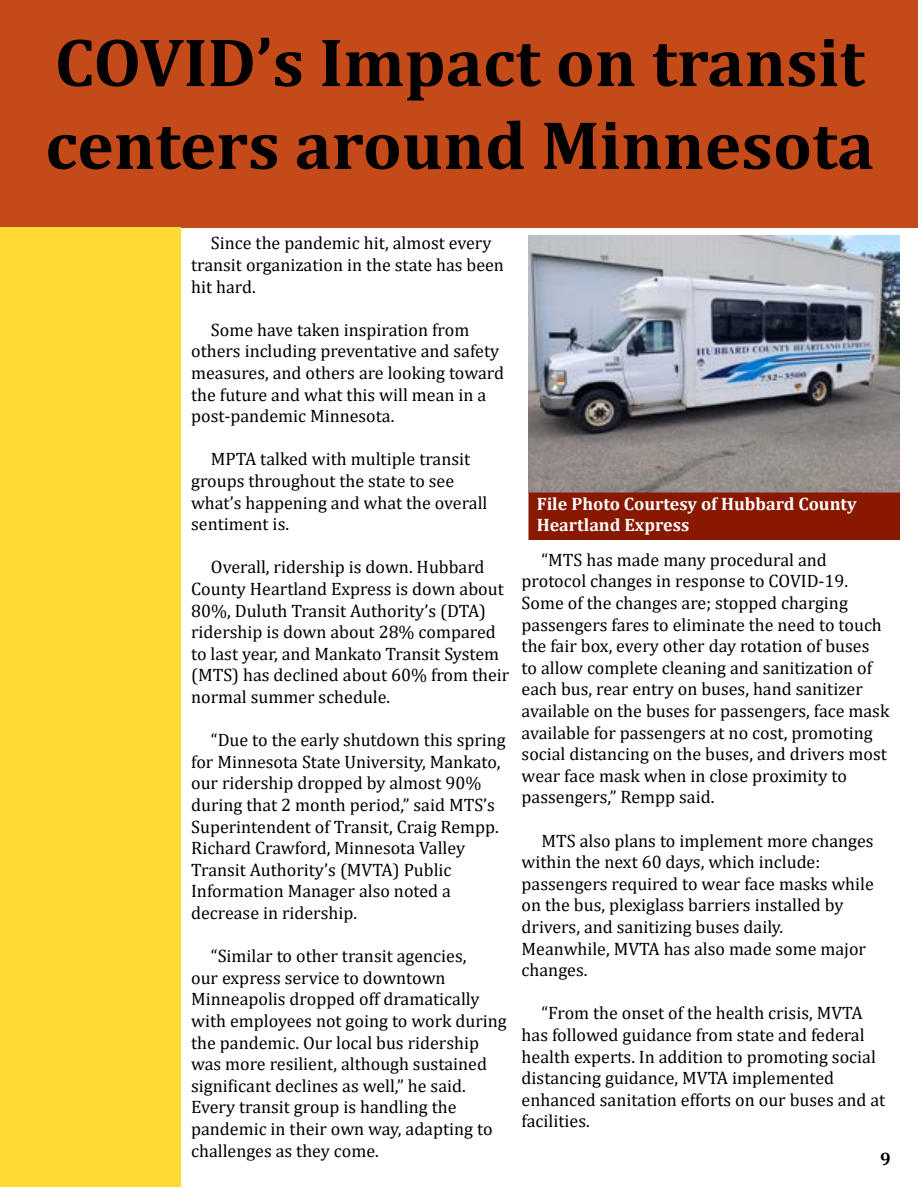
<style>
.page{position:relative;width:918px;height:1188px;background:#fff}
.page>*{position:absolute;margin:0;border:0;box-sizing:border-box;transform-origin:0 0}
.t1{font:700 69px/82.8px "Cambria";color:#000}
.t2{font:18px/21.6px "Cambria";color:#000}
.t3{font:700 18px/21.6px "Cambria";color:#fff}
.t4{font:700 18px "Cambria";color:#000}
</style>
<div class="page">
<div style="left:1px;top:0;width:917px;height:227px;background:#c54a1a"></div>
<div style="left:0;top:227px;width:180px;height:959px;background:#ffda34"></div>
<img style="left:528px;top:235px;width:372px;height:258px">
<div style="left:528px;top:493px;width:372px;height:47px;background:#881800"></div>
<h1 class="t1" style="left:45px;top:19px;width:831px">COVID’s Impact on transit centers around Minnesota</h1>
<p class="t2" style="left:191px;top:232px;width:314px;text-indent:20px">Since the pandemic hit, almost every transit organization in the state has been hit hard.</p>
<p class="t2" style="left:191px;top:319px;width:314px;text-indent:20px">Some have taken inspiration from others including preventative and safety measures, and others are looking toward the future and what this will mean in a post-pandemic Minnesota.</p>
<p class="t2" style="left:191px;top:448px;width:298px;text-indent:20px">MPTA talked with multiple transit groups throughout the state to see what’s happening and what the overall sentiment is.</p>
<p class="t2" style="left:191px;top:556px;width:320px;text-indent:20px">Overall, ridership is down. Hubbard County Heartland Express is down about 80%, Duluth Transit Authority’s (DTA) ridership is down about 28% compared to last year, and Mankato Transit System (MTS) has declined about 60% from their normal summer schedule.</p>
<p class="t2" style="left:191px;top:729px;width:316px;text-indent:20px">“Due to the early shutdown this spring for Minnesota State University, Mankato, our ridership dropped by almost 90% during that 2 month period,” said MTS’s Superintendent of Transit, Craig Rempp.<br>Richard Crawford, Minnesota Valley Transit Authority’s (MVTA) Public Information Manager also noted a decrease in ridership.</p>
<p class="t2" style="left:191px;top:945px;width:317px;text-indent:20px">“Similar to other transit agencies,<br>our express service to downtown Minneapolis dropped off dramatically with employees not going to work during the pandemic. Our local bus ridership was more resilient, although sustained significant declines as well,” he said.<br>Every transit group is handling the pandemic in their own way, adapting to challenges as they come.</p>
<p class="t3" style="left:537px;top:492px;width:321px">File Photo Courtesy of Hubbard County<br>Heartland Express</p>
<p class="t2" style="left:522px;top:549px;width:369px;text-indent:20px">“MTS has made many procedural and protocol changes in response to COVID-19.<br>Some of the changes are; stopped charging passengers fares to eliminate the need to touch the fair box, every other day rotation of buses<br>to allow complete cleaning and sanitization of each bus, rear entry on buses, hand sanitizer available on the buses for passengers, face mask available for passengers at no cost, promoting social distancing on the buses, and drivers most wear face mask when in close proximity to passengers,” Rempp said.</p>
<p class="t2" style="left:522px;top:830px;width:354px;text-indent:20px">MTS also plans to implement more changes within the next 60 days, which include: passengers required to wear face masks while on the bus, plexiglass barriers installed by drivers, and sanitizing buses daily.<br>Meanwhile, MVTA has also made some major changes.</p>
<p class="t2" style="left:522px;top:1002px;width:365px;text-indent:20px">“From the onset of the health crisis, MVTA has followed guidance from state and federal health experts. In addition to promoting social distancing guidance, MVTA implemented enhanced sanitation efforts on our buses and at facilities.</p>
<p class="t4" style="left:880px;top:1146px;width:12px">9</p>
</div>
